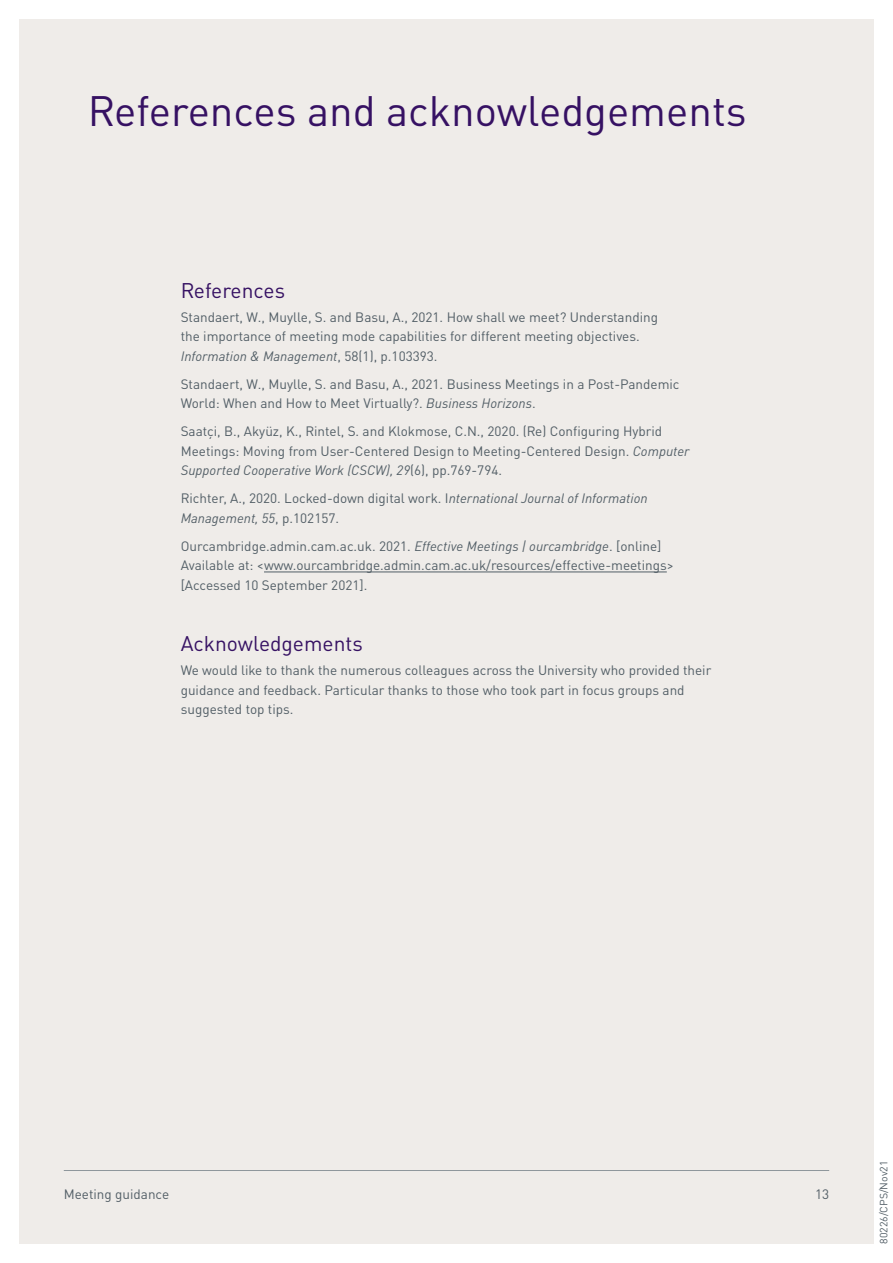
<style>
.page{position:relative;width:893px;height:1263px;background:#fff}
.page>*{position:absolute;margin:0;border:0;box-sizing:border-box;transform-origin:0 0}
.Page_title{font:42px "DINOT";color:#361163}
.heading{font:21px "DINOT";color:#361163}
.body{font:13.5px/19.5px "DINOT";color:#525e66}
.body-2{font:10.5px "DINOT";color:#525e66}
.s1{font-style:italic}
</style>
<div class="page">
<div style="left:19px;top:19px;width:855px;height:1225px;background:#efece9"></div>
<hr style="left:264px;top:572px;width:403px;height:1px;background:#525e66">
<hr style="left:64px;top:1170px;width:765px;height:1px;background:#8f979c">
<p class="Page_title" style="left:88px;top:84px;width:660px">References and acknowledgements</p>
<p class="heading" style="left:181px;top:277px;width:106px">References</p>
<p class="body" style="left:181px;top:307px;width:479px">Standaert, W., Muylle, S. and Basu, A., 2021. How shall we meet? Understanding the importance of meeting mode capabilities for different meeting objectives.<br><span class="s1">Information &amp; Management</span>, 58(1), p.103393.</p>
<p class="body" style="left:181px;top:374px;width:500px">Standaert, W., Muylle, S. and Basu, A., 2021. Business Meetings in a Post-Pandemic<br>World: When and How to Meet Virtually?. <span class="s1">Business Horizons</span>.</p>
<p class="body" style="left:181px;top:421px;width:510px">Saatçi, B., Akyüz, K., Rintel, S. and Klokmose, C.N., 2020. (Re) Configuring Hybrid<br>Meetings: Moving from User-Centered Design to Meeting-Centered Design. <span class="s1">Computer<br>Supported Cooperative Work (CSCW), 29</span>(6), pp.769-794.</p>
<p class="body" style="left:181px;top:488px;width:469px">Richter, A., 2020. Locked-down digital work. I<span class="s1">nternational Journal of Information<br>Management, 55</span>, p.102157.</p>
<p class="body" style="left:181px;top:536px;width:495px">Ourcambridge.admin.cam.ac.uk. 2021. <span class="s1">Effective Meetings | ourcambridge</span>. [online]<br>Available at: &lt;www.ourcambridge.admin.cam.ac.uk/resources/effective-meetings&gt; [Accessed 10 September 2021].</p>
<p class="heading" style="left:181px;top:631px;width:184px">Acknowledgements</p>
<p class="body" style="left:181px;top:660px;width:532px">We would like to thank the numerous colleagues across the University who provided their guidance and feedback. Particular thanks to those who took part in focus groups and suggested top tips.</p>
<p class="body" style="left:64px;top:1184px;width:107px">Meeting guidance</p>
<p class="body" style="left:815px;top:1184px;width:16px">13</p>
<p class="body-2" style="left:877px;top:1244px;width:85px;rotate:-90deg">80226/CPS/Nov21</p>
</div>
